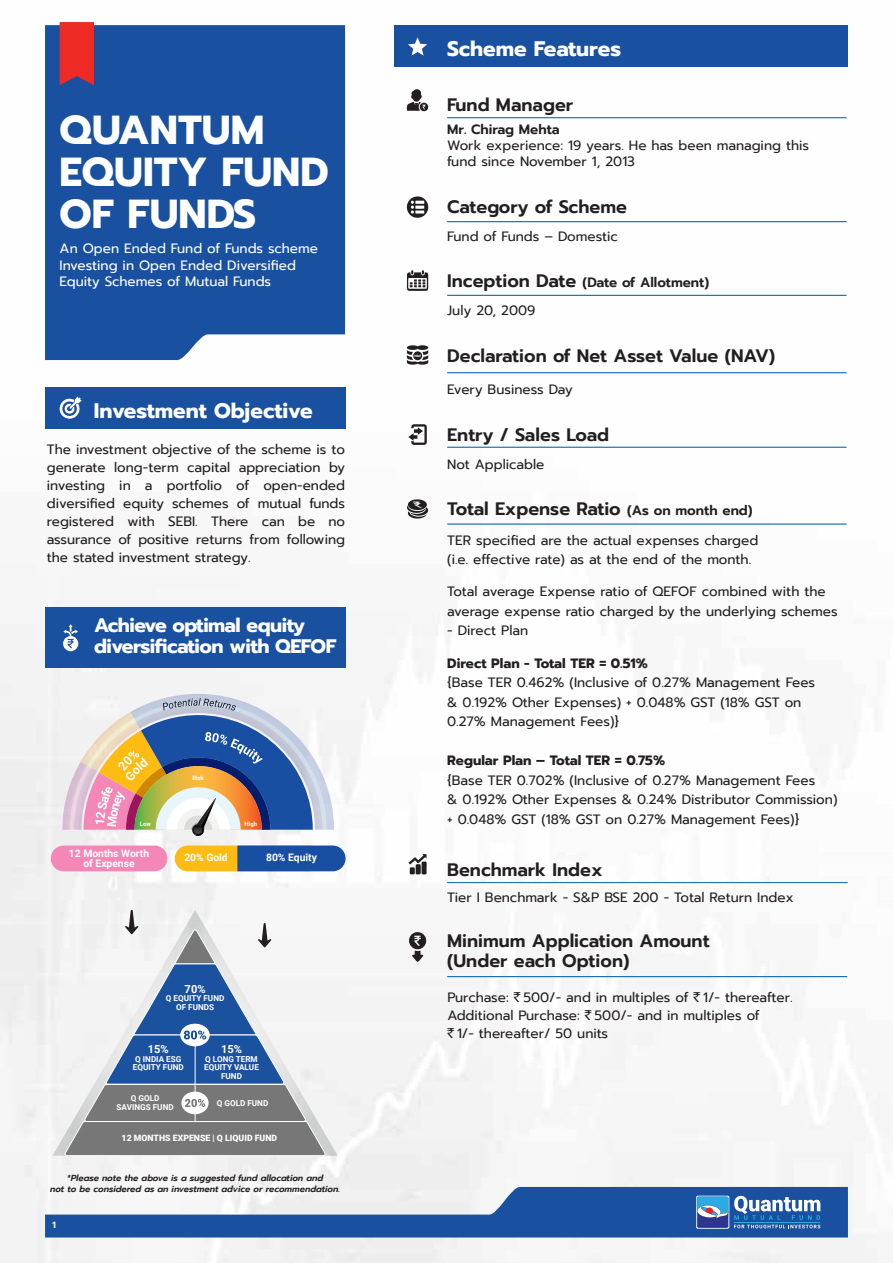
<style>
.page{position:relative;width:893px;height:1263px;background:#fff}
.page>*{position:absolute;margin:0;border:0;box-sizing:border-box;transform-origin:0 0}
.t1{font:700 40.35px/41.8px "Prompt";color:#fff}
.t2{font:700 21px "Prompt";color:#fff}
.t3{font:700 19.5px/21px "Prompt";letter-spacing:-.025em;color:#fff}
.t4{font:600 18px/20.4px "Prompt";color:#231f20}
.t5{font:13.5px/18px "Prompt";color:#231f20}
.t6{font:13.5px/16.2px "Prompt";color:#fff}
.t7{font:600 13.5px/28.8px "Prompt";color:#231f20}
.t8{font:700 13.5px "Prompt";color:#231f20}
.t9{font:700 11.1px "Roboto";color:#fff}
.t10{font:700 10.35px/9.8px "Roboto";color:#fff;text-align:center}
.t11{font:600 9px "Prompt";color:#fff}
.t12{font:italic 600 8.7px/10.5px "Prompt";color:#231f20;text-align:center}
.t13{font:900 8.7px "Roboto";color:#fff}
.t14{font:700 8.1px/8.7px "Roboto";color:#fff;text-align:center}
.t15{font:700 6px "Roboto";color:#fff}
.s1{font-size:18px}
.s2{font-weight:400}
.s3{font-size:13.5px}
.s4{font-family:"Indian Rupee"}
</style>
<div class="page">
<img style="left:0;top:22px;width:890px;height:1241px">
<div style="left:394px;top:26px;width:454px;height:41px;background:#1951a0"></div>
<svg style="left:407px;top:89px;width:23px;height:22px"></svg>
<hr style="left:447px;top:117px;width:399px;height:1px;background:#0562af">
<svg style="left:407px;top:196px;width:21px;height:23px"></svg>
<hr style="left:447px;top:221px;width:399px;height:1px;background:#0562af">
<svg style="left:406px;top:270px;width:23px;height:21px"></svg>
<hr style="left:447px;top:295px;width:399px;height:1px;background:#0562af">
<svg style="left:407px;top:345px;width:21px;height:20px"></svg>
<hr style="left:447px;top:372px;width:399px;height:1px;background:#0562af">
<svg style="left:408px;top:424px;width:19px;height:21px"></svg>
<hr style="left:447px;top:447px;width:399px;height:1px;background:#0562af">
<svg style="left:407px;top:499px;width:21px;height:19px"></svg>
<hr style="left:447px;top:523px;width:399px;height:2px;background:#0562af">
<svg style="left:408px;top:37px;width:19px;height:19px"></svg>
<svg style="left:408px;top:854px;width:19px;height:21px"></svg>
<hr style="left:447px;top:882px;width:401px;height:1px;background:#0562af">
<svg style="left:409px;top:929px;width:17px;height:34px"></svg>
<hr style="left:447px;top:976px;width:400px;height:1px;background:#0562af">
<div style="left:45px;top:387px;width:300px;height:41px;background:#1951a0"></div>
<svg style="left:59px;top:396px;width:23px;height:23px"></svg>
<div style="left:45px;top:25px;width:300px;height:335px;background:#1951a0"></div>
<svg style="left:60px;top:22px;width:34px;height:63px;background:#df2c2c"></svg>
<svg style="left:45px;top:1187px;width:803px;height:50px"></svg>
<div style="left:45px;top:607px;width:300px;height:60px;background:#1951a0"></div>
<div style="left:53px;top:910px;width:285px;height:246px;background:#f3f3f3"></div>
<div style="left:51px;top:845px;width:116px;height:26px;background:#f388b7;border-radius:13px"></div>
<div style="left:175px;top:845px;width:147px;height:26px;background:#febb12;border-radius:13px"></div>
<svg style="left:237px;top:845px;width:109px;height:26px;background:#2457a4"></svg>
<svg style="left:62px;top:694px;width:272px;height:143px"></svg>
<svg style="left:63px;top:624px;width:15px;height:27px"></svg>
<svg style="left:65px;top:910px;width:261px;height:246px"></svg>
<h1 class="t1" style="left:60px;top:109px;width:271px">QUANTUM<br>EQUITY FUND<br>OF FUNDS</h1>
<p class="t6" style="left:60px;top:241px;width:260px">An Open Ended Fund of Funds scheme<br>Investing in Open Ended Diversified<br>Equity Schemes of Mutual Funds</p>
<h2 class="t2" style="left:94px;top:395px;width:220px">Investment Objective</h2>
<p class="t5" style="left:47px;top:441px;width:300px;text-align:justify">The investment objective of the scheme is to generate long-term capital appreciation by investing in a portfolio of open-ended diversified equity schemes of mutual funds registered with SEBI. There can be no assurance of positive returns from following the stated investment strategy.</p>
<h3 class="t3" style="left:94px;top:614px;width:244px">Achieve optimal equity diversification with QEFOF</h3>
<p class="t15" style="left:192px;top:774px;width:13px">Risk</p>
<p class="t15" style="left:140px;top:819px;width:12px">Low</p>
<p class="t15" style="left:245px;top:819px;width:14px">High</p>
<p class="t10" style="left:69px;top:848px;width:82px">12 Months Worth of Expense</p>
<p class="t10" style="left:184px;top:852px;width:45px">20% Gold</p>
<p class="t10" style="left:266px;top:852px;width:52px">80% Equity</p>
<p class="t9" style="left:185px;top:981px;width:22px">70%</p>
<p class="t14" style="left:166px;top:994px;width:60px">Q EQUITY FUND<br>OF FUNDS</p>
<p class="t9" style="left:148px;top:1042px;width:22px">15%</p>
<p class="t9" style="left:221px;top:1042px;width:22px">15%</p>
<p class="t14" style="left:204px;top:1054px;width:56px">Q LONG TERM<br>EQUITY VALUE<br>FUND</p>
<p class="t14" style="left:133px;top:1054px;width:52px;text-align:left">Q INDIA ESG<br>EQUITY FUND</p>
<p class="t14" style="left:117px;top:1094px;width:59px">Q GOLD<br>SAVINGS FUND</p>
<p class="t13" style="left:122px;top:1132px;width:157px">12 MONTHS EXPENSE | Q LIQUID FUND</p>
<p class="t14" style="left:217px;top:1098px;width:53px">Q GOLD FUND</p>
<p class="t12" style="left:50px;top:1173px;width:291px">*Please note the above is a suggested fund allocation and<br>not to be considered as an investment advice or recommendation.</p>
<p class="t11" style="left:53px;top:1218px;width:5px">1</p>
<h2 class="t2" style="left:447px;top:32px;width:176px">Scheme Features</h2>
<h3 class="t4" style="left:447px;top:94px;width:128px">Fund Manager</h3>
<p class="t7" style="left:447px;top:115px;width:114px">Mr. Chirag Mehta</p>
<p class="t5" style="left:447px;top:137px;width:363px;line-height:16.2px">Work experience: 19 years. He has been managing this fund since November 1, 2013</p>
<h3 class="t4" style="left:447px;top:197px;width:181px">Category of Scheme</h3>
<p class="t5" style="left:447px;top:228px;width:172px">Fund of Funds – Domestic</p>
<p class="t7" style="left:447px;top:267px;width:264px"><span class="s1">Inception Date</span> (Date of Allotment)<br><span class="s2">July 20, 2009</span></p>
<h3 class="t4" style="left:447px;top:346px;width:329px">Declaration of Net Asset Value (NAV)</h3>
<p class="t5" style="left:447px;top:381px;width:127px">Every Business Day</p>
<h3 class="t4" style="left:447px;top:424px;width:163px">Entry / Sales Load</h3>
<p class="t5" style="left:447px;top:455px;width:99px">Not Applicable</p>
<h3 class="t4" style="left:447px;top:499px;width:307px">Total Expense Ratio <span class="s3">(As on month end)</span></h3>
<p class="t5" style="left:447px;top:530px;width:313px;line-height:19.5px">TER specified are the actual expenses charged (i.e. effective rate) as at the end of the month.</p>
<p class="t5" style="left:447px;top:582px;width:392px;line-height:19.5px">Total average Expense ratio of QEFOF combined with the average expense ratio charged by the underlying schemes</p>
<p class="t5" style="left:447px;top:622px;width:83px">- Direct Plan</p>
<p class="t8" style="left:447px;top:653px;width:202px">Direct Plan - Total TER = 0.51%</p>
<p class="t5" style="left:447px;top:673px;width:369px;line-height:19.5px">{Base TER 0.462% (Inclusive of 0.27% Management Fees &amp; 0.192% Other Expenses) + 0.048% GST (18% GST on<br>0.27% Management Fees)}</p>
<p class="t8" style="left:447px;top:751px;width:219px">Regular Plan – Total TER = 0.75%</p>
<p class="t5" style="left:447px;top:770px;width:392px;line-height:19.5px">{Base TER 0.702% (Inclusive of 0.27% Management Fees<br>&amp; 0.192% Other Expenses &amp; 0.24% Distributor Commission) + 0.048% GST (18% GST on 0.27% Management Fees)}</p>
<h3 class="t4" style="left:447px;top:859px;width:157px">Benchmark Index</h3>
<p class="t5" style="left:447px;top:888px;width:348px">Tier I Benchmark - S&amp;P BSE 200 - Total Return Index</p>
<h3 class="t4" style="left:447px;top:930px;width:264px">Minimum Application Amount (Under each Option)</h3>
<p class="t5" style="left:447px;top:988px;width:347px">Purchase: <span class="s4">`</span>500/- and in multiples of <span class="s4">`</span>1/- thereafter.<br>Additional Purchase: <span class="s4">`</span>500/- and in multiples of<br><span class="s4">`</span>1/- thereafter/ 50 units</p>
</div>
